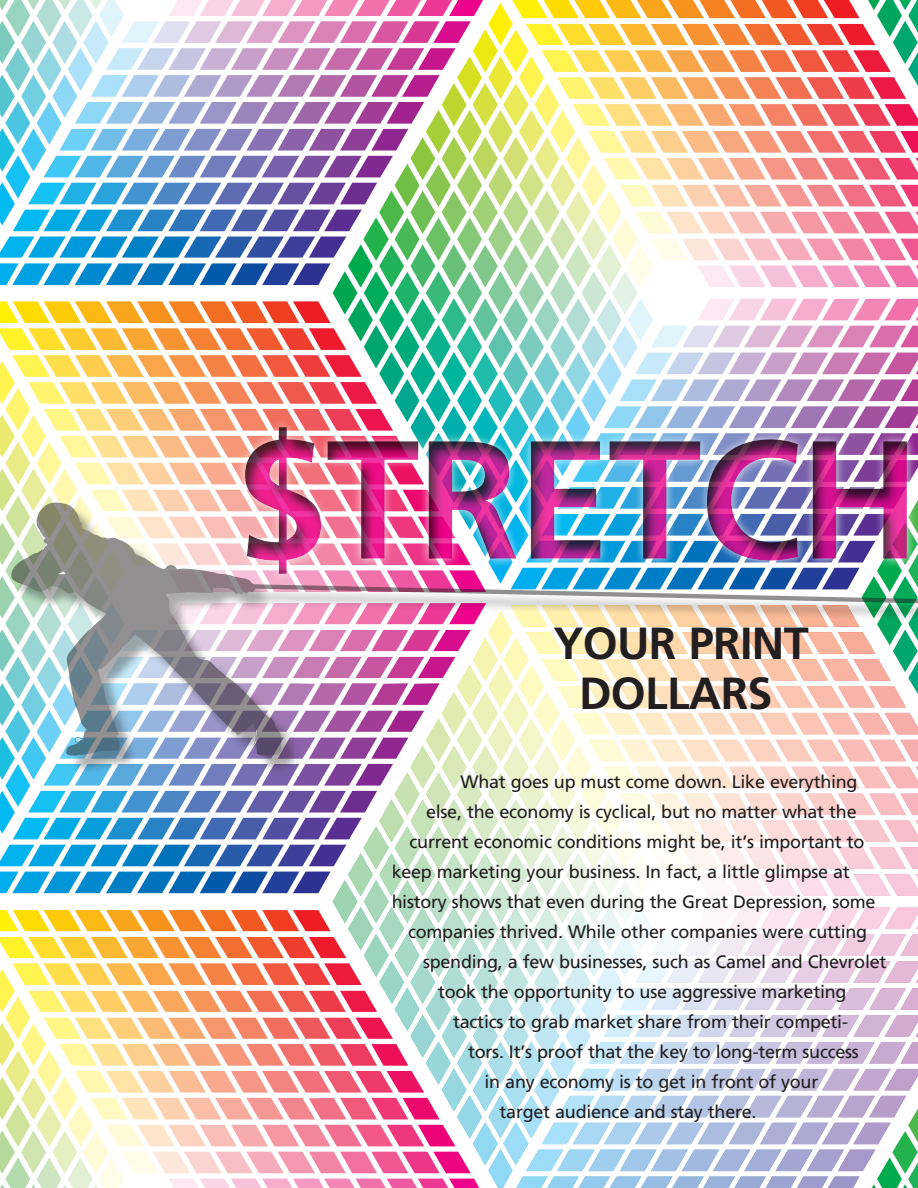
<style>
.page{position:relative;width:918px;height:1188px;background:#fff}
.page>*{position:absolute;margin:0;border:0;box-sizing:border-box;transform-origin:0 0}
.t1{font:700 168px "Frutiger";letter-spacing:-.015em;color:#ed028c}
.t2{font:700 45px/49.5px "Frutiger";letter-spacing:-.015em;color:#231f20;text-align:center}
.t3{font:18px "Frutiger";letter-spacing:-.015em;color:#231f20}
</style>
<div class="page">
<img style="left:0;top:0;width:918px;height:1188px">
<h1 class="t1" style="left:235px;top:402px;width:687px">$TRETCH</h1>
<h2 class="t2" style="left:553px;top:618px;width:257px">YOUR PRINT<br>DOLLARS</h2>
<p class="t3" style="left:461px;top:771px;width:398px">What goes up must come down. Like everything</p>
<p class="t3" style="left:426px;top:801px;width:432px">else, the economy is cyclical, but no matter what the</p>
<p class="t3" style="left:410px;top:831px;width:457px">current economic conditions might be, it’s important to</p>
<p class="t3" style="left:392px;top:861px;width:460px">keep marketing your business. In fact, a little glimpse at</p>
<p class="t3" style="left:392px;top:891px;width:486px">history shows that even during the Great Depression, some</p>
<p class="t3" style="left:408px;top:921px;width:461px">companies thrived. While other companies were cutting</p>
<p class="t3" style="left:423px;top:951px;width:465px">spending, a few businesses, such as Camel and Chevrolet</p>
<p class="t3" style="left:438px;top:981px;width:410px">took the opportunity to use aggressive marketing</p>
<p class="t3" style="left:453px;top:1011px;width:396px">tactics to grab market share from their competi-</p>
<p class="t3" style="left:468px;top:1041px;width:392px">tors. It’s proof that the key to long-term success</p>
<p class="t3" style="left:485px;top:1071px;width:335px">in any economy is to get in front of your</p>
<p class="t3" style="left:500px;top:1101px;width:259px">target audience and stay there.</p>
</div>
